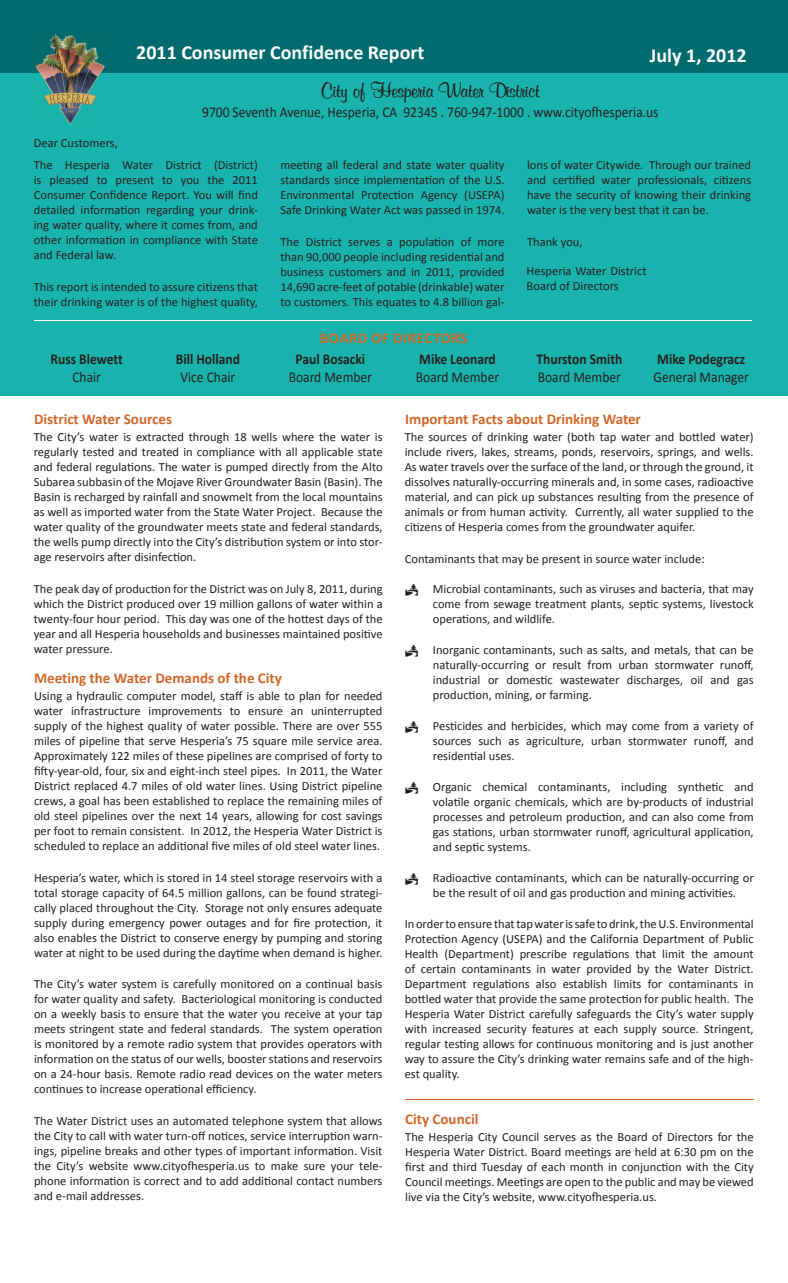
<style>
.page{position:relative;width:788px;height:1283px;background:#fff}
.page>*{position:absolute;margin:0;border:0;box-sizing:border-box;transform-origin:0 0}
.t1{font:700 22.5px "Murray Hil D";color:#231f20}
.t2{font:700 20px "Calibri";color:#fff}
.t3{font:15px "Calibri";color:#231f20;scale:.9 1}
.t4{font:700 15px "Calibri";color:#d36727}
.t5{font:700 15px "Calibri";color:#231f20;scale:.9 1}
.t6{font:700 15px "Calibri";letter-spacing:.04em;color:#d36727}
.t7{font:12.5px/15px "Calibri";color:#231f20;text-align:justify}
</style>
<div class="page">
<div style="left:0;top:0;width:788px;height:73px;background:#006b6e"></div>
<div style="left:0;top:73px;width:788px;height:322px;background:#19b3ad"></div>
<img style="left:35px;top:34px;width:70px;height:91px">
<hr style="left:34px;top:320px;width:717px;height:1px;background:#fff">
<hr style="left:405px;top:1099px;width:348px;height:1px;background:#d36727">
<h2 class="t2" style="left:136px;top:40px;width:290px">2011 Consumer Confidence Report</h2>
<h1 class="t1" style="left:321px;top:77px;width:220px">City of Hesperia Water District</h1>
<h2 class="t2" style="left:650px;top:43px;width:98px">July 1, 2012</h2>
<p class="t7" style="left:34px;top:135px;width:86px">Dear Customers,</p>
<p class="t3" style="left:202px;top:103px;width:508px">9700 Seventh Avenue, Hesperia, CA 92345 . 760-947-1000 . www.cityofhesperia.us</p>
<p class="t7" style="left:34px;top:157px;width:226px">The Hesperia Water District (District) is pleased to present to you the 2011<br>Consumer Confidence Report. You will find detailed information regarding your drink&shy;ing water quality, where it comes from, and other information in compliance with State and Federal law.</p>
<p class="t7" style="left:34px;top:279px;width:225px">This report is intended to assure citizens that their drinking water is of the highest quality,</p>
<p class="t7" style="left:280px;top:157px;width:226px">meeting all federal and state water quality standards since implementation of the U.S.<br>Environmental Protection Agency (USEPA)<br>Safe Drinking Water Act was passed in 1974.</p>
<p class="t7" style="left:280px;top:234px;width:226px">The District serves a population of more than 90,000 people including residential and business customers and in 2011, provided 14,690 acre-feet of potable (drinkable) water to customers. This equates to 4.8 billion gal-</p>
<p class="t7" style="left:527px;top:157px;width:226px">lons of water Citywide. Through our trained and certified water professionals, citizens have the security of knowing their drinking water is the very best that it can be.</p>
<p class="t7" style="left:527px;top:234px;width:57px">Thank you,</p>
<p class="t7" style="left:526px;top:263px;width:121px">Hesperia Water District<br>Board of Directors</p>
<p class="t6" style="left:320px;top:328px;width:149px">BOARD OF DIRECTORS</p>
<p class="t5" style="left:51px;top:350px;width:82px">Russ Blewett</p>
<p class="t3" style="left:72px;top:368px;width:33px">Chair</p>
<p class="t5" style="left:176px;top:350px;width:73px">Bill Holland</p>
<p class="t3" style="left:180px;top:368px;width:62px">Vice Chair</p>
<p class="t5" style="left:295px;top:350px;width:79px">Paul Bosacki</p>
<p class="t3" style="left:289px;top:368px;width:94px">Board Member</p>
<p class="t5" style="left:419px;top:350px;width:87px">Mike Leonard</p>
<p class="t3" style="left:416px;top:368px;width:94px">Board Member</p>
<p class="t5" style="left:536px;top:350px;width:97px">Thurston Smith</p>
<p class="t3" style="left:537px;top:368px;width:94px">Board Member</p>
<p class="t5" style="left:657px;top:350px;width:99px">Mike Podegracz</p>
<p class="t3" style="left:653px;top:368px;width:107px">General Manager</p>
<p class="t4" style="left:34px;top:410px;width:139px">District Water Sources</p>
<p class="t7" style="left:34px;top:429px;width:350px">The City’s water is extracted through 18 wells where the water is regularly tested and treated in compliance with all applicable state and federal regulations. The water is pumped directly from the Alto Subarea subbasin of the Mojave River Groundwater Basin (Basin). The Basin is recharged by rainfall and snowmelt from the local mountains as well as imported water from the State Water Project. Because the water quality of the groundwater meets state and federal standards, the wells pump directly into the City’s distribution system or into stor&shy;age reservoirs after disinfection.</p>
<p class="t7" style="left:34px;top:581px;width:350px">The peak day of production for the District was on July 8, 2011, during which the District produced over 19 million gallons of water within a twenty-four hour period. This day was one of the hottest days of the year and all Hesperia households and businesses maintained positive water pressure.</p>
<p class="t4" style="left:34px;top:669px;width:249px">Meeting the Water Demands of the City</p>
<p class="t7" style="left:34px;top:687px;width:350px">Using a hydraulic computer model, staff is able to plan for needed water infrastructure improvements to ensure an uninterrupted supply of the highest quality of water possible. There are over 555 miles of pipeline that serve Hesperia’s 75 square mile service area.<br>Approximately 122 miles of these pipelines are comprised of forty to fifty-year-old, four, six and eight-inch steel pipes. In 2011, the Water District replaced 4.7 miles of old water lines. Using District pipeline crews, a goal has been established to replace the remaining miles of old steel pipelines over the next 14 years, allowing for cost savings per foot to remain consistent. In 2012, the Hesperia Water District is scheduled to replace an additional five miles of old steel water lines.</p>
<p class="t7" style="left:34px;top:869px;width:350px">Hesperia’s water, which is stored in 14 steel storage reservoirs with a total storage capacity of 64.5 million gallons, can be found strategi&shy;cally placed throughout the City. Storage not only ensures adequate supply during emergency power outages and for fire protection, it also enables the District to conserve energy by pumping and storing water at night to be used during the daytime when demand is higher.</p>
<p class="t7" style="left:34px;top:976px;width:350px">The City’s water system is carefully monitored on a continual basis for water quality and safety. Bacteriological monitoring is conducted on a weekly basis to ensure that the water you receive at your tap meets stringent state and federal standards. The system operation is monitored by a remote radio system that provides operators with information on the status of our wells, booster stations and reservoirs on a 24-hour basis. Remote radio read devices on the water meters continues to increase operational efficiency.</p>
<p class="t7" style="left:34px;top:1113px;width:350px">The Water District uses an automated telephone system that allows the City to call with water turn-off notices, service interruption warn&shy;ings, pipeline breaks and other types of important information. Visit the City’s website www.cityofhesperia.us to make sure your tele&shy;phone information is correct and to add additional contact numbers and e-mail addresses.</p>
<p class="t4" style="left:405px;top:409px;width:237px">Important Facts about Drinking Water</p>
<p class="t7" style="left:404px;top:428px;width:350px">The sources of drinking water (both tap water and bottled water) include rivers, lakes, streams, ponds, reservoirs, springs, and wells.<br>As water travels over the surface of the land, or through the ground, it dissolves naturally-occurring minerals and, in some cases, radioactive material, and can pick up substances resulting from the presence of animals or from human activity. Currently, all water supplied to the citizens of Hesperia comes from the groundwater aquifer.</p>
<p class="t7" style="left:404px;top:550px;width:301px">Contaminants that may be present in source water include:</p>
<p class="t7" style="left:433px;top:580px;width:322px">Microbial contaminants, such as viruses and bacteria, that may come from sewage treatment plants, septic systems, livestock operations, and wildlife.</p>
<p class="t7" style="left:433px;top:641px;width:322px">Inorganic contaminants, such as salts, and metals, that can be naturally-occurring or result from urban stormwater runoff, industrial or domestic wastewater discharges, oil and gas production, mining, or farming.</p>
<p class="t7" style="left:433px;top:717px;width:322px">Pesticides and herbicides, which may come from a variety of sources such as agriculture, urban stormwater runoff, and residential uses.</p>
<p class="t7" style="left:433px;top:778px;width:322px">Organic chemical contaminants, including synthetic and volatile organic chemicals, which are by-products of industrial processes and petroleum production, and can also come from gas stations, urban stormwater runoff, agricultural application, and septic systems.</p>
<p class="t7" style="left:433px;top:869px;width:322px">Radioactive contaminants, which can be naturally-occurring or be the result of oil and gas production and mining activities.</p>
<p class="t7" style="left:404px;top:915px;width:350px">In order to ensure that tap water is safe to drink, the U.S. Environmental Protection Agency (USEPA) and the California Department of Public Health (Department) prescribe regulations that limit the amount of certain contaminants in water provided by the Water District.<br>Department regulations also establish limits for contaminants in bottled water that provide the same protection for public health. The Hesperia Water District carefully safeguards the City’s water supply with increased security features at each supply source. Stringent, regular testing allows for continuous monitoring and is just another way to assure the City’s drinking water remains safe and of the high&shy;est quality.</p>
<p class="t4" style="left:405px;top:1109px;width:75px">City Council</p>
<p class="t7" style="left:405px;top:1128px;width:350px">The Hesperia City Council serves as the Board of Directors for the Hesperia Water District. Board meetings are held at 6:30 pm on the first and third Tuesday of each month in conjunction with the City Council meetings. Meetings are open to the public and may be viewed live via the City’s website, www.cityofhesperia.us.</p>
</div>
